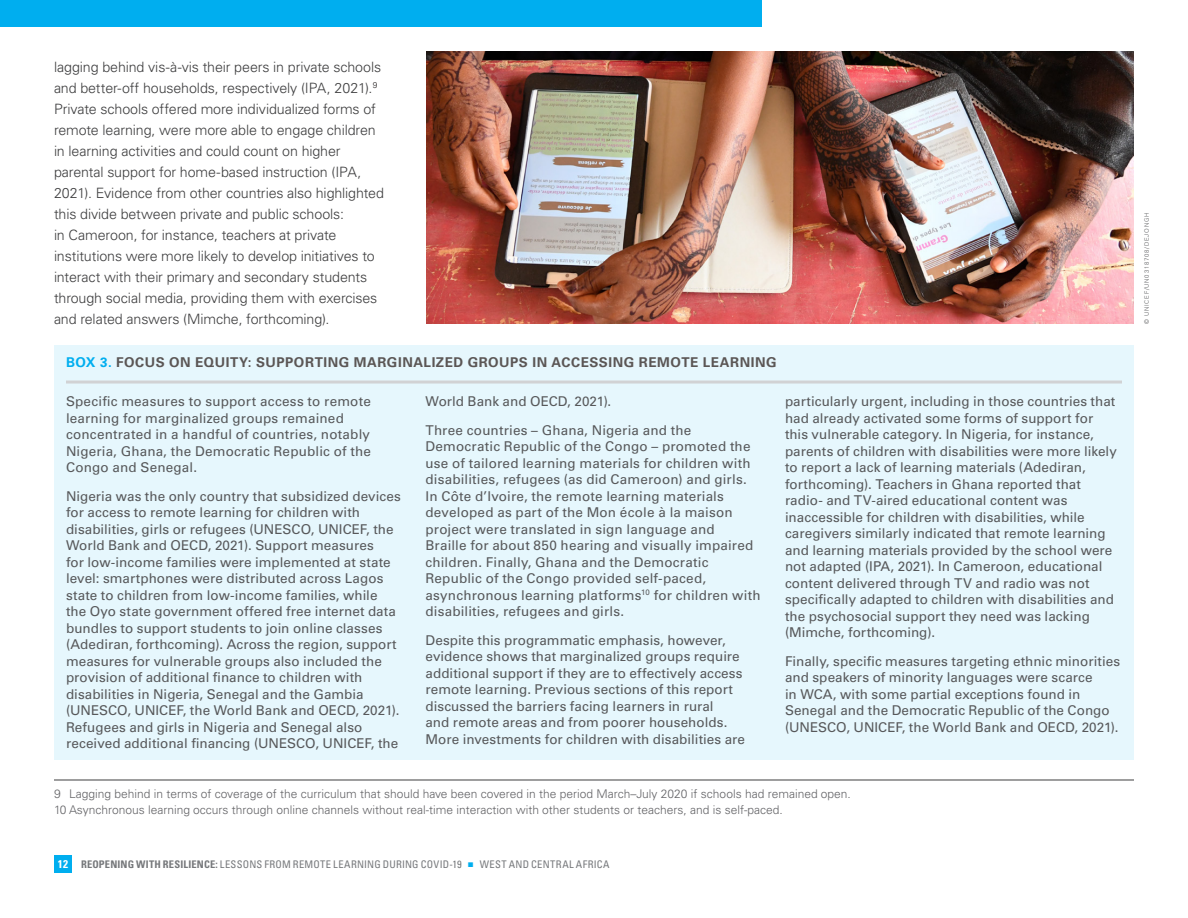
<style>
.page{position:relative;width:1188px;height:918px;background:#fff}
.page>*{position:absolute;margin:0;border:0;box-sizing:border-box;transform-origin:0 0}
.Text{font:300 14.25px/21px "Univers LT Pro 45";letter-spacing:-.01em;color:#3e3e3f}
.Box_Text_Secondary{font:13.5px/16.5px "Univers LT Pro 55 Roman";letter-spacing:.005em;color:#57585a}
.Box_Headline{font:700 13.5px "Univers LT Pro 65";letter-spacing:.04em;color:#5b5655}
.Footnote{font:300 12px "Univers LT Pro 45";color:#636366}
.t1{font:condensed 10.5px "Univers LT Std";letter-spacing:.025em;color:#76787b}
.Photo_Credit{font:300 6px "Univers LT Pro 45";letter-spacing:.13em;color:#57585a}
.s1{color:#00aeef}
.s2{font-weight:700;font-size:11.25px;color:#fff}
.s3{font-weight:700}
</style>
<div class="page">
<div style="left:54px;top:855px;width:18px;height:18px;background:#00aeef"></div>
<div style="left:0;top:0;width:762px;height:27px;background:#00aeef"></div>
<hr style="left:54px;top:780px;width:1080px;height:1px;background:#3e3e3f">
<div style="left:54px;top:345px;width:1080px;height:415px;background:#e6f7fd"></div>
<hr style="left:66px;top:381px;width:1056px;height:3px;background:#d1d2d4">
<img style="left:426px;top:51px;width:708px;height:273px">
<p class="Text" style="left:54px;top:56px;width:332px">lagging behind vis-à-vis their peers in private schools and better-off households, respectively (IPA, 2021).<sup>9<br></sup>Private schools offered more individualized forms of remote learning, were more able to engage children in learning activities and could count on higher parental support for home-based instruction (IPA, 2021). Evidence from other countries also highlighted this divide between private and public schools:<br>in Cameroon, for instance, teachers at private institutions were more likely to develop initiatives to interact with their primary and secondary students through social media, providing them with exercises and related answers (Mimche, forthcoming).</p>
<p class="Box_Headline" style="left:66px;top:354px;width:712px"><span class="s1">BOX 3.</span> FOCUS ON EQUITY: SUPPORTING MARGINALIZED GROUPS IN ACCESSING REMOTE LEARNING</p>
<p class="Box_Text_Secondary" style="left:66px;top:393px;width:306px">Specific measures to support access to remote learning for marginalized groups remained concentrated in a handful of countries, notably Nigeria, Ghana, the Democratic Republic of the Congo and Senegal.</p>
<p class="Box_Text_Secondary" style="left:66px;top:488px;width:336px">Nigeria was the only country that subsidized devices for access to remote learning for children with disabilities, girls or refugees (UNESCO, UNICEF, the World Bank and OECD, 2021). Support measures<br>for low-income families were implemented at state level: smartphones were distributed across Lagos state to children from low-income families, while the Oyo state government offered free internet data bundles to support students to join online classes (Adediran, forthcoming). Across the region, support measures for vulnerable groups also included the provision of additional finance to children with disabilities in Nigeria, Senegal and the Gambia (UNESCO, UNICEF, the World Bank and OECD, 2021).<br>Refugees and girls in Nigeria and Senegal also received additional financing (UNESCO, UNICEF, the</p>
<p class="Box_Text_Secondary" style="left:426px;top:393px;width:187px">World Bank and OECD, 2021).</p>
<p class="Box_Text_Secondary" style="left:426px;top:422px;width:337px">Three countries – Ghana, Nigeria and the Democratic Republic of the Congo – promoted the use of tailored learning materials for children with disabilities, refugees (as did Cameroon) and girls.<br>In Côte d’Ivoire, the remote learning materials developed as part of the Mon école à la maison project were translated in sign language and<br>Braille for about 850 hearing and visually impaired children. Finally, Ghana and the Democratic Republic of the Congo provided self-paced, asynchronous learning platforms<sup>10</sup> for children with disabilities, refugees and girls.</p>
<p class="Box_Text_Secondary" style="left:426px;top:632px;width:321px">Despite this programmatic emphasis, however, evidence shows that marginalized groups require additional support if they are to effectively access remote learning. Previous sections of this report discussed the barriers facing learners in rural<br>and remote areas and from poorer households.<br>More investments for children with disabilities are</p>
<p class="Box_Text_Secondary" style="left:785px;top:393px;width:333px">particularly urgent, including in those countries that had already activated some forms of support for this vulnerable category. In Nigeria, for instance, parents of children with disabilities were more likely to report a lack of learning materials (Adediran, forthcoming). Teachers in Ghana reported that radio- and TV-aired educational content was inaccessible for children with disabilities, while caregivers similarly indicated that remote learning and learning materials provided by the school were not adapted (IPA, 2021). In Cameroon, educational content delivered through TV and radio was not specifically adapted to children with disabilities and the psychosocial support they need was lacking (Mimche, forthcoming).</p>
<p class="Box_Text_Secondary" style="left:785px;top:653px;width:337px">Finally, specific measures targeting ethnic minorities and speakers of minority languages were scarce<br>in WCA, with some partial exceptions found in Senegal and the Democratic Republic of the Congo (UNESCO, UNICEF, the World Bank and OECD, 2021).</p>
<p class="Footnote" style="left:54px;top:786px;width:798px">9 Lagging behind in terms of coverage of the curriculum that should have been covered in the period March–July 2020 if schools had remained open.</p>
<p class="Footnote" style="left:54px;top:803px;width:730px">10 Asynchronous learning occurs through online channels without real-time interaction with other students or teachers, and is self-paced.</p>
<p class="t1" style="left:58px;top:857px;width:553px"><span class="s2">12</span> <span class="s3">REOPENING WITH RESILIENCE:</span> LESSONS FROM REMOTE LEARNING DURING COVID-19 <span class="s1">■</span> WEST AND CENTRAL AFRICA</p>
<p class="Photo_Credit" style="left:1143px;top:324px;width:113px;rotate:-90deg">© UNICEF/UN0318708/DEJONGH</p>
</div>
